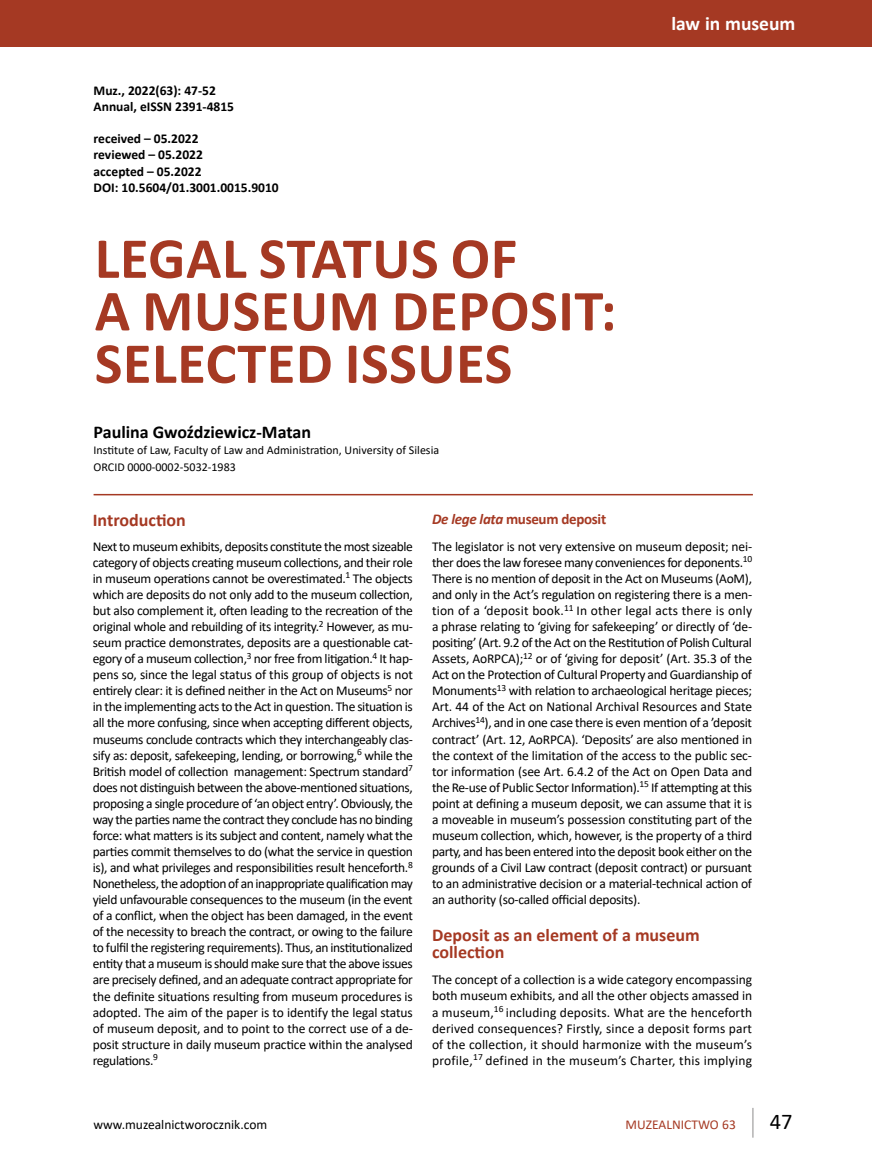
<style>
.page{position:relative;width:872px;height:1170px;background:#fff}
.page>*{position:absolute;margin:0;border:0;box-sizing:border-box;transform-origin:0 0}
.t1{font:700 58.5px/52.5px "Calibri";letter-spacing:.01em;color:#a53923}
.t2{font:22.5px "Calibri";color:#000}
.t3{font:700 19.5px "Calibri";color:#fff}
.t4{font:700 18px/16px "Calibri";color:#a53923}
.t5{font:700 18px "Calibri";color:#000}
.t6{font:700 15px "Calibri";letter-spacing:-.02em;color:#a53923}
.t7{font:13.5px/16px "Calibri";letter-spacing:-.015em;color:#000;text-align:justify}
.t8{font:700 13.5px/16px "Calibri";color:#000}
.t9{font:13.5px "Calibri";color:#a53923}
.t10{font:12px/16px "Calibri";color:#000}
.s1{font-style:italic}
</style>
<div class="page">
<hr style="left:752px;top:1107px;width:1px;height:30px;background:#b3b2b2">
<div style="left:0;top:0;width:872px;height:47px;background:#a53923"></div>
<hr style="left:94px;top:494px;width:659px;height:1px;background:#a53923">
<p class="t8" style="left:94px;top:82px;width:142px">Muz., 2022(63): 47-52<br>Annual, eISSN 2391-4815</p>
<p class="t8" style="left:94px;top:131px;width:187px">received – 05.2022<br>reviewed – 05.2022<br>accepted – 05.2022<br>DOI: 10.5604/01.3001.0015.9010</p>
<h1 class="t1" style="left:95px;top:231px;width:523px">LEGAL STATUS OF<br>A MUSEUM DEPOSIT:<br>SELECTED ISSUES</h1>
<h3 class="t5" style="left:94px;top:419px;width:219px">Paulina Gwoździewicz-Matan</h3>
<p class="t10" style="left:94px;top:442px;width:347px">Institute of Law, Faculty of Law and Administration, University of Silesia<br>ORCID 0000-0002-5032-1983</p>
<h3 class="t3" style="left:671px;top:10px;width:125px">law in museum</h3>
<h3 class="t4" style="left:93px;top:512px;width:95px">Introduction</h3>
<p class="t7" style="left:93px;top:538px;width:322px">Next to museum exhibits, deposits constitute the most sizeable category of objects creating museum collections, and their role in museum operations cannot be overestimated.<sup>1</sup> The objects which are deposits do not only add to the museum collection, but also complement it, often leading to the recreation of the original whole and rebuilding of its integrity.<sup>2</sup> However, as mu&shy;seum practice demonstrates, deposits are a questionable cat&shy;egory of a museum collection,<sup>3</sup> nor free from litigation.<sup>4</sup> It hap&shy;pens so, since the legal status of this group of objects is not entirely clear: it is defined neither in the Act on Museums<sup>5</sup> nor in the implementing acts to the Act in question. The situation is all the more confusing, since when accepting different objects, museums conclude contracts which they interchangeably clas&shy;sify as: deposit, safekeeping, lending, or borrowing,<sup>6</sup> while the British model of collection management: Spectrum standard<sup>7 </sup>does not distinguish between the above-mentioned situations, proposing a single procedure of ‘an object entry’. Obviously, the way the parties name the contract they conclude has no binding force: what matters is its subject and content, namely what the parties commit themselves to do (what the service in question is), and what privileges and responsibilities result henceforth.<sup>8<br></sup>Nonetheless, the adoption of an inappropriate qualification may yield unfavourable consequences to the museum (in the event of a conflict, when the object has been damaged, in the event of the necessity to breach the contract, or owing to the failure to fulfil the registering requirements). Thus, an institutionalized entity that a museum is should make sure that the above issues are precisely defined, and an adequate contract appropriate for the definite situations resulting from museum procedures is adopted. The aim of the paper is to identify the legal status of museum deposit, and to point to the correct use of a de&shy;posit structure in daily museum practice within the analysed regulations.<sup>9</sup></p>
<p class="t6" style="left:432px;top:508px;width:176px"><span class="s1">De lege lata</span> museum deposit</p>
<p class="t7" style="left:432px;top:538px;width:322px">The legislator is not very extensive on museum deposit; nei&shy;ther does the law foresee many conveniences for deponents.<sup>10<br></sup>There is no mention of deposit in the Act on Museums (AoM), and only in the Act’s regulation on registering there is a men&shy;tion of a ‘deposit book.<sup>11</sup> In other legal acts there is only a phrase relating to ‘giving for safekeeping’ or directly of ‘de&shy;positing’ (Art. 9.2 of the Act on the Restitution of Polish Cultural Assets, AoRPCA);<sup>12</sup> or of ‘giving for deposit’ (Art. 35.3 of the Act on the Protection of Cultural Property and Guardianship of Monuments<sup>13</sup> with relation to archaeological heritage pieces; Art. 44 of the Act on National Archival Resources and State Archives<sup>14</sup>), and in one case there is even mention of a ’deposit contract’ (Art. 12, AoRPCA). ‘Deposits’ are also mentioned in the context of the limitation of the access to the public sec&shy;tor information (see Art. 6.4.2 of the Act on Open Data and the Re-use of Public Sector Information).<sup>15</sup> If attempting at this point at defining a museum deposit, we can assume that it is a moveable in museum’s possession constituting part of the museum collection, which, however, is the property of a third party, and has been entered into the deposit book either on the grounds of a Civil Law contract (deposit contract) or pursuant to an administrative decision or a material-technical action of an authority (so-called official deposits).</p>
<h3 class="t4" style="left:432px;top:927px;width:269px">Deposit as an element of a museum collection</h3>
<p class="t7" style="left:432px;top:971px;width:321px">The concept of a collection is a wide category encompassing both museum exhibits, and all the other objects amassed in a museum,<sup>16</sup> including deposits. What are the henceforth derived consequences? Firstly, since a deposit forms part of the collection, it should harmonize with the museum’s profile,<sup>17</sup> defined in the museum’s Charter, this implying</p>
<p class="t7" style="left:94px;top:1115px;width:175px">www.muzealnictworocznik.com</p>
<p class="t9" style="left:625px;top:1114px;width:112px">MUZEALNICTWO 63</p>
<h2 class="t2" style="left:770px;top:1105px;width:24px">47</h2>
</div>
